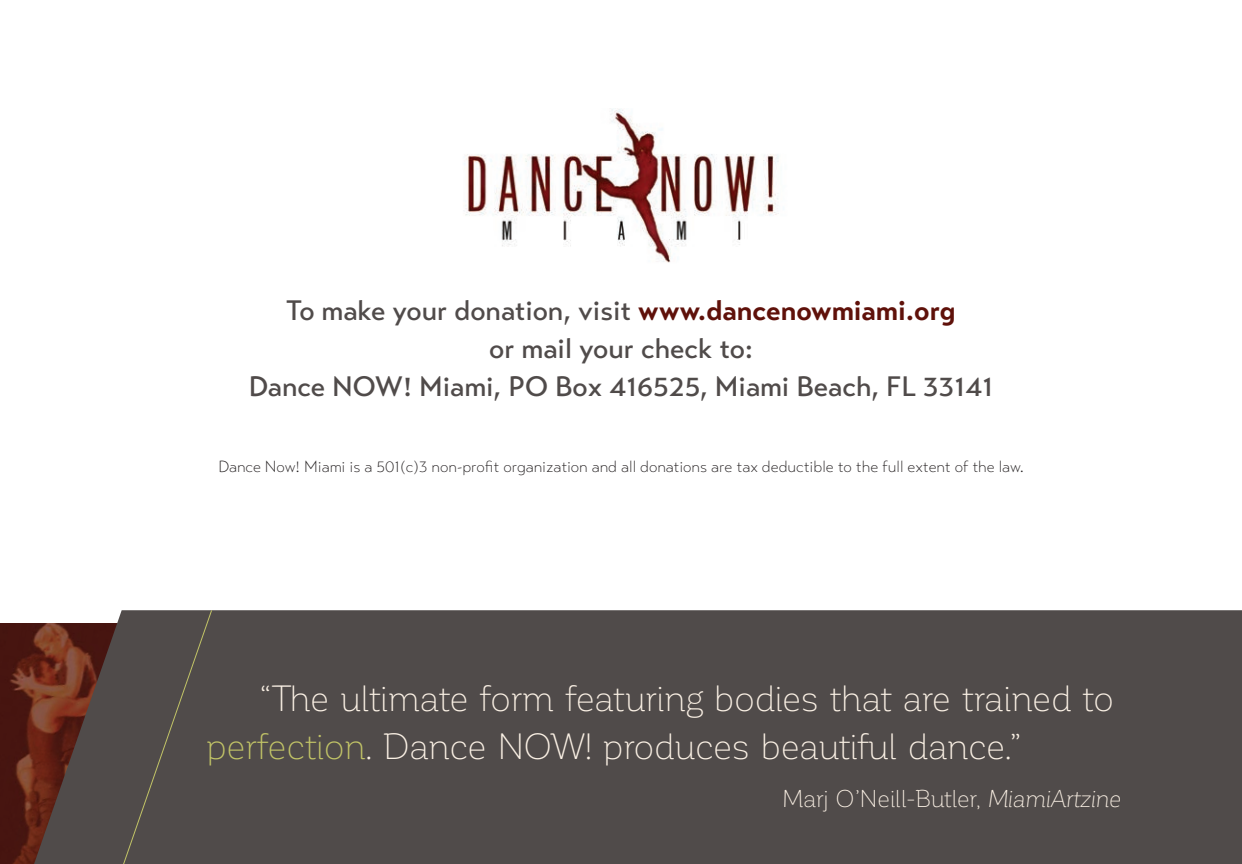
<style>
.page{position:relative;width:1242px;height:864px;background:#fff}
.page>*{position:absolute;margin:0;border:0;box-sizing:border-box;transform-origin:0 0}
.t1{font:300 36px/48px "Corporative";letter-spacing:-.03em;color:#fbf1e5}
.t2{font:500 28px "Transat Text";color:#504b4a}
.t3{font:300 24px "Corporative";letter-spacing:-.02em;color:#fbf1e5}
.t4{font:300 16px "Transat Text";color:#231f20}
.s1{font-weight:700;color:#5f110a}
.s2{color:#c2c467}
.s3{font-style:italic}
</style>
<div class="page">
<img style="left:464px;top:108px;width:315px;height:155px">
<img style="left:0;top:624px;width:34px;height:240px">
<div style="left:34px;top:610px;width:1208px;height:254px;background:#504b4a"></div>
<div style="left:105px;top:610px;width:108px;height:254px;background:#504b4a"></div>
<p class="t2" style="left:286px;top:293px;width:671px">To make your donation, visit <span class="s1">www.dancenowmiami.org</span></p>
<p class="t2" style="left:489px;top:331px;width:265px">or mail your check to:</p>
<p class="t2" style="left:249px;top:369px;width:746px">Dance NOW! Miami, PO Box 416525, Miami Beach, FL 33141</p>
<p class="t4" style="left:218px;top:457px;width:807px">Dance Now! Miami is a 501(c)3 non-profit organization and all donations are tax deductible to the full extent of the law.</p>
<p class="t1" style="left:206px;top:675px;width:910px;text-indent:53px">“The ultimate form featuring bodies that are trained to <span class="s2">perfection</span>. Dance NOW! produces beautiful dance.”</p>
<p class="t3" style="left:782px;top:786px;width:340px">Marj O’Neill-Butler, <span class="s3">MiamiArtzine</span></p>
</div>
